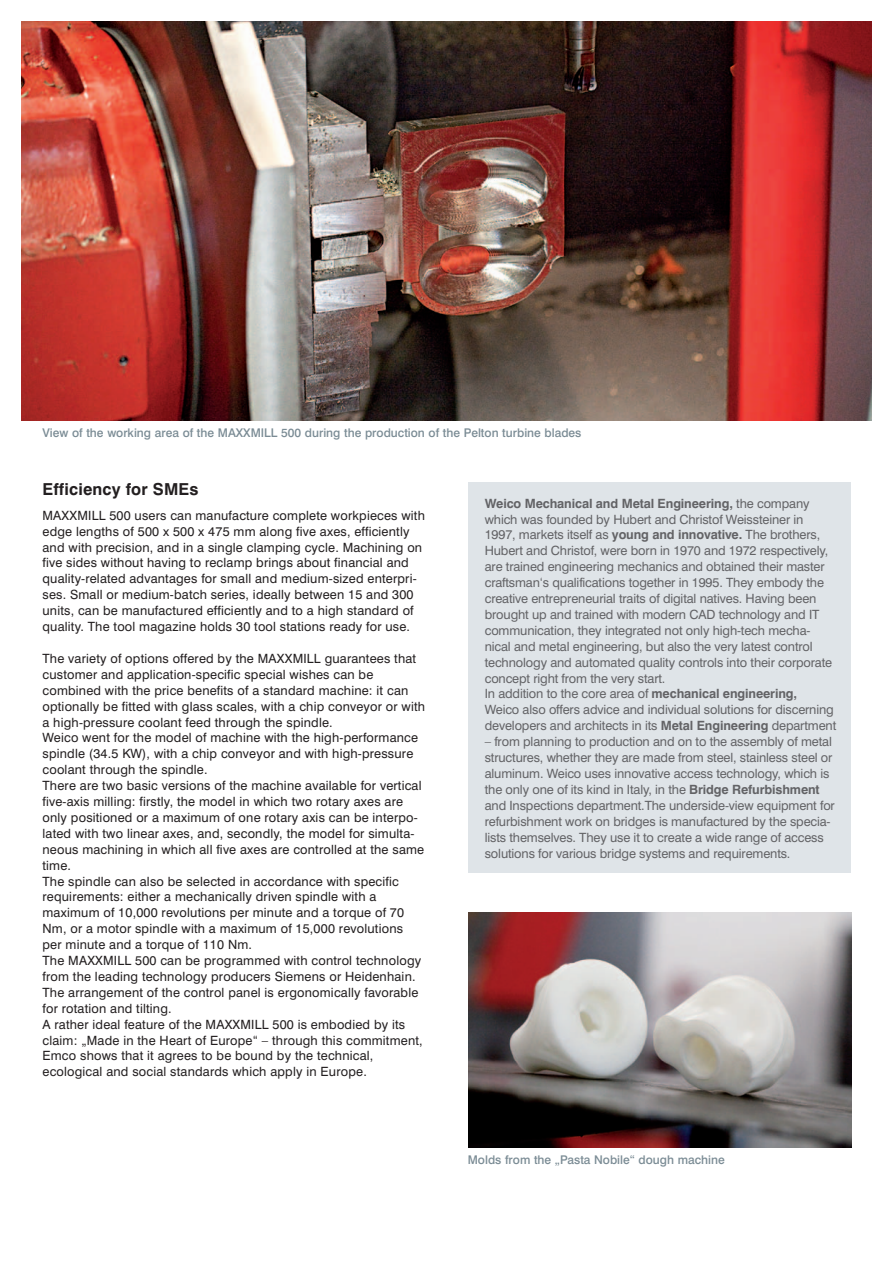
<style>
.page{position:relative;width:893px;height:1263px;background:#fff}
.page>*{position:absolute;margin:0;border:0;box-sizing:border-box;transform-origin:0 0}
.t1{font:700 16.5px "Swiss 721 BT";letter-spacing:.01em;color:#231f20}
.t2{font:12.75px/15.9px "Swiss 721 BT";letter-spacing:.015em;color:#231f20}
.t3{font:12.75px/15.9px "Swiss 721 BT";letter-spacing:-.01em;color:#636366}
.t4{font:500 12px "Swiss 721 BT";color:#7b8c95}
.s1{font-weight:700}
</style>
<div class="page">
<div style="left:468px;top:482px;width:382px;height:390px;background:#dfe4e8"></div>
<img style="left:21px;top:21px;width:851px;height:400px">
<img style="left:468px;top:913px;width:383px;height:234px">
<p class="t4" style="left:43px;top:425px;width:540px">View of the working area of the MAXXMILL 500 during the production of the Pelton turbine blades</p>
<p class="t1" style="left:43px;top:479px;width:157px">Efficiency for SMEs</p>
<p class="t2" style="left:43px;top:507px;width:384px">MAXXMILL 500 users can manufacture complete workpieces with edge lengths of 500 x 500 x 475 mm along five axes, efficiently and with precision, and in a single clamping cycle. Machining on five sides without having to reclamp brings about financial and quality-related advantages for small and medium-sized enterpri&shy;ses. Small or medium-batch series, ideally between 15 and 300 units, can be manufactured efficiently and to a high standard of quality. The tool magazine holds 30 tool stations ready for use.</p>
<p class="t2" style="left:43px;top:650px;width:384px">The variety of options offered by the MAXXMILL guarantees that customer and application-specific special wishes can be combined with the price benefits of a standard machine: it can optionally be fitted with glass scales, with a chip conveyor or with a high-pressure coolant feed through the spindle.<br>Weico went for the model of machine with the high-performance spindle (34.5 KW), with a chip conveyor and with high-pressure coolant through the spindle.<br>There are two basic versions of the machine available for vertical five-axis milling: firstly, the model in which two rotary axes are only positioned or a maximum of one rotary axis can be interpo&shy;lated with two linear axes, and, secondly, the model for simulta&shy;neous machining in which all five axes are controlled at the same time.<br>The spindle can also be selected in accordance with specific requirements: either a mechanically driven spindle with a maximum of 10,000 revolutions per minute and a torque of 70<br>Nm, or a motor spindle with a maximum of 15,000 revolutions per minute and a torque of 110 Nm.<br>The MAXXMILL 500 can be programmed with control technology from the leading technology producers Siemens or Heidenhain.<br>The arrangement of the control panel is ergonomically favorable for rotation and tilting.<br>A rather ideal feature of the MAXXMILL 500 is embodied by its claim: „Made in the Heart of Europe“ – through this commitment, Emco shows that it agrees to be bound by the technical, ecological and social standards which apply in Europe.</p>
<p class="t3" style="left:485px;top:495px;width:353px"><span class="s1">Weico Mechanical and Metal Engineering,</span> the company which was founded by Hubert and Christof Weissteiner in 1997, markets itself as <span class="s1">young and innovative.</span> The brothers, Hubert and Christof, were born in 1970 and 1972 respectively, are trained engineering mechanics and obtained their master craftsman‘s qualifications together in 1995. They embody the creative entrepreneurial traits of digital natives. Having been brought up and trained with modern CAD technology and IT communication, they integrated not only high-tech mecha&shy;nical and metal engineering, but also the very latest control technology and automated quality controls into their corporate concept right from the very start.<br>In addition to the core area of <span class="s1">mechanical engineering,<br></span>Weico also offers advice and individual solutions for discerning developers and architects in its <span class="s1">Metal Engineering</span> department</p>
<p class="t3" style="left:485px;top:734px;width:352px">– from planning to production and on to the assembly of metal structures, whether they are made from steel, stainless steel or aluminum. Weico uses innovative access technology, which is the only one of its kind in Italy, in the <span class="s1">Bridge Refurbishment </span>and Inspections department.The underside-view equipment for refurbishment work on bridges is manufactured by the specia&shy;lists themselves. They use it to create a wide range of access solutions for various bridge systems and requirements.</p>
<p class="t4" style="left:468px;top:1152px;width:259px">Molds from the „Pasta Nobile“ dough machine</p>
</div>
